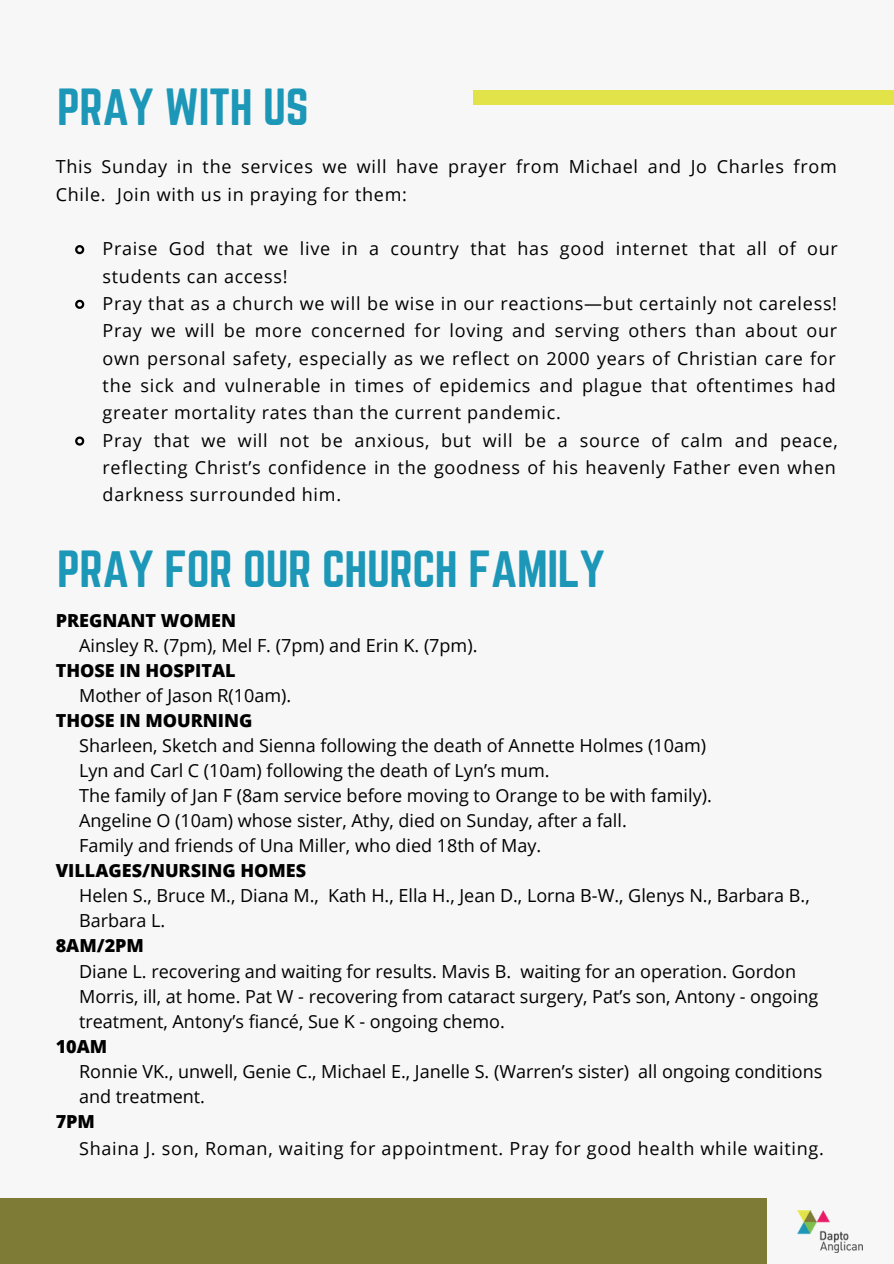
<style>
.page{position:relative;width:894px;height:1264px;background:#fff}
.page>*{position:absolute;margin:0;border:0;box-sizing:border-box;transform-origin:0 0}
.t1{font:45.75px "Norwester";letter-spacing:-.01em;color:#1c97b7}
.t2{font:18px/27.3px "Open Sans";letter-spacing:.04em;color:#000}
.t3{font:18px/25px "Open Sans";color:#000}
.t4{font:800 18px "Open Sans";color:#000}
</style>
<div class="page">
<div style="left:0;top:0;width:893px;height:1263px;background:#f7f7f7"></div>
<div style="left:473px;top:90px;width:420px;height:15px;background:#e1e348"></div>
<div style="left:0;top:1198px;width:766px;height:65px;background:#7e7b37"></div>
<img style="left:797px;top:1210px;width:65px;height:41px">
<svg style="left:75px;top:245px;width:10px;height:10px"></svg>
<svg style="left:75px;top:299px;width:10px;height:10px"></svg>
<svg style="left:75px;top:436px;width:10px;height:10px"></svg>
<h1 class="t1" style="left:57px;top:85px;width:253px">PRAY WITH US</h1>
<p class="t2" style="left:56px;top:153px;width:782px">This Sunday in the services we will have prayer from Michael and Jo Charles from<br>Chile. Join with us in praying for them:</p>
<p class="t2" style="left:103px;top:235px;width:736px">Praise God that we live in a country that has good internet that all of our students can access!<br>Pray that as a church we will be wise in our reactions—but certainly not careless!<br>Pray we will be more concerned for loving and serving others than about our own personal safety, especially as we reflect on 2000 years of Christian care for the sick and vulnerable in times of epidemics and plague that oftentimes had greater mortality rates than the current pandemic.<br>Pray that we will not be anxious, but will be a source of calm and peace, reflecting Christ’s confidence in the goodness of his heavenly Father even when darkness surrounded him.</p>
<h1 class="t1" style="left:57px;top:547px;width:549px">PRAY FOR OUR CHURCH FAMILY</h1>
<p class="t4" style="left:56px;top:607px;width:182px">PREGNANT WOMEN</p>
<p class="t3" style="left:79px;top:632px;width:400px">Ainsley R. (7pm), Mel F. (7pm) and Erin K. (7pm).</p>
<p class="t4" style="left:56px;top:657px;width:181px">THOSE IN HOSPITAL</p>
<p class="t3" style="left:79px;top:682px;width:213px">Mother of Jason R(10am).</p>
<p class="t4" style="left:56px;top:707px;width:198px">THOSE IN MOURNING</p>
<p class="t3" style="left:79px;top:732px;width:634px">Sharleen, Sketch and Sienna following the death of Annette Holmes (10am)<br>Lyn and Carl C (10am) following the death of Lyn’s mum.<br>The family of Jan F (8am service before moving to Orange to be with family).<br>Angeline O (10am) whose sister, Athy, died on Sunday, after a fall.<br>Family and friends of Una Miller, who died 18th of May.</p>
<p class="t4" style="left:56px;top:858px;width:252px">VILLAGES/NURSING HOMES</p>
<p class="t3" style="left:79px;top:882px;width:732px">Helen S., Bruce M., Diana M., Kath H., Ella H., Jean D., Lorna B-W., Glenys N., Barbara B.,<br>Barbara L.</p>
<p class="t4" style="left:56px;top:933px;width:90px">8AM/2PM</p>
<p class="t3" style="left:79px;top:958px;width:740px">Diane L. recovering and waiting for results. Mavis B. waiting for an operation. Gordon<br>Morris, ill, at home. Pat W - recovering from cataract surgery, Pat’s son, Antony - ongoing treatment, Antony’s fiancé, Sue K - ongoing chemo.</p>
<p class="t4" style="left:56px;top:1033px;width:53px">10AM</p>
<p class="t3" style="left:79px;top:1058px;width:744px">Ronnie VK., unwell, Genie C., Michael E., Janelle S. (Warren’s sister) all ongoing conditions and treatment.</p>
<p class="t4" style="left:56px;top:1108px;width:41px">7PM</p>
<p class="t2" style="left:79px;top:1134px;width:746px">Shaina J. son, Roman, waiting for appointment. Pray for good health while waiting.</p>
</div>
